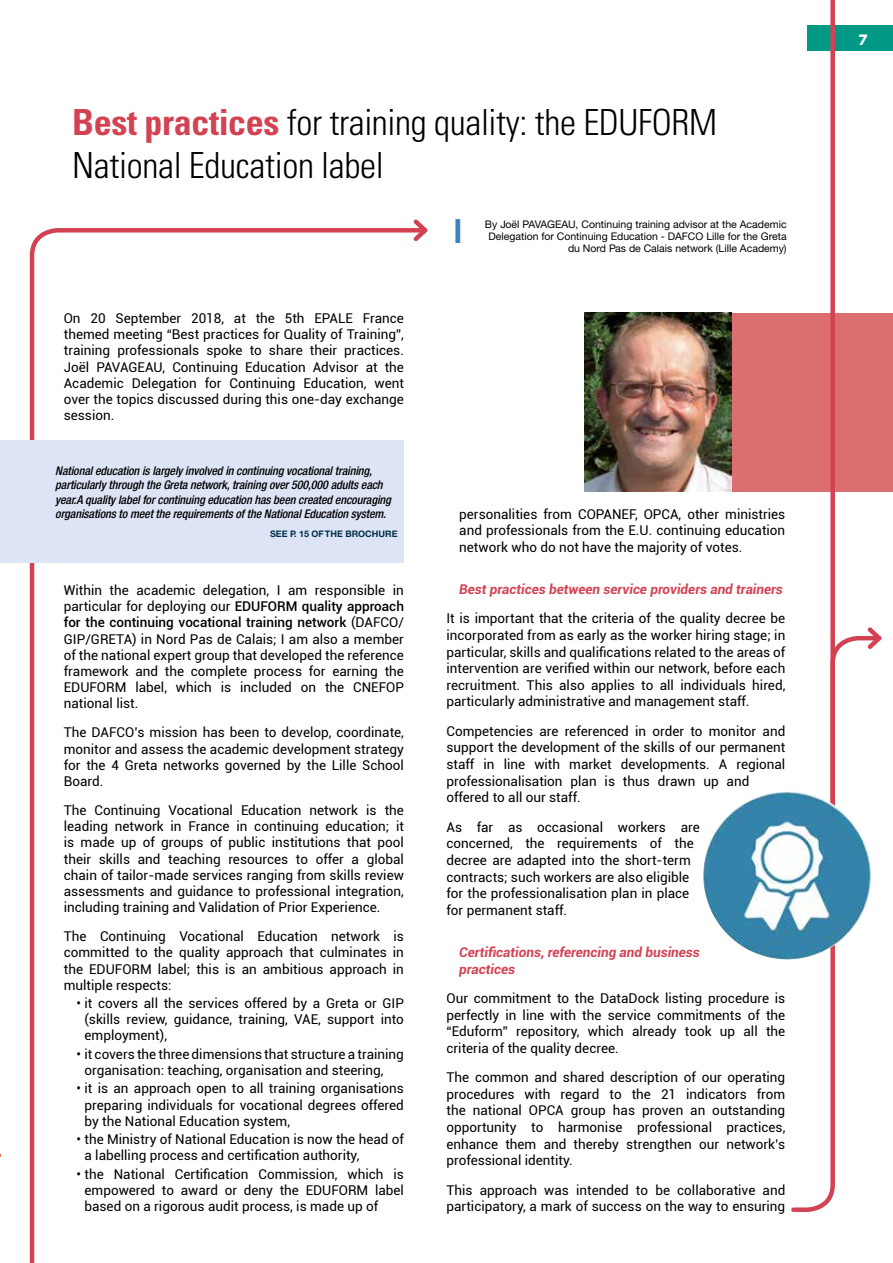
<style>
.page{position:relative;width:893px;height:1263px;background:#fff}
.page>*{position:absolute;margin:0;border:0;box-sizing:border-box;transform-origin:0 0}
.t1{font:300 condensed 36px/43.2px "Univers";letter-spacing:-.01em;color:#000}
.t2{font:700 15px "Novecentowide";color:#fff}
.t3{font:13.5px/16.2px "Roboto";color:#000;text-align:justify}
.t4{font:italic 700 13.5px/16.6px "Roboto";color:#d34252}
.t5{font:italic 500 condensed 12px/14.4px "Helvetica Neue";letter-spacing:-.01em;color:#000}
.t6{font:10.5px/12px "Helvetica Neue CE";color:#000;text-align:right}
.t7{font:700 9px "Helvetica Neue CE";color:#012f4c}
.s1{font-weight:700;color:#d34252}
.s2{font-weight:500}
</style>
<div class="page">
<div style="left:808px;top:26px;width:85px;height:25px;background:#009985"></div>
<div style="left:729px;top:313px;width:164px;height:178px;background:#dc6d70"></div>
<svg style="left:789px;top:0;width:48px;height:1212px"></svg>
<svg style="left:828px;top:623px;width:54px;height:183px"></svg>
<svg style="left:29px;top:228px;width:380px;height:1035px"></svg>
<svg style="left:409px;top:219px;width:19px;height:22px"></svg>
<div style="left:0;top:440px;width:404px;height:123px;background:#dde4f5"></div>
<img style="left:703px;top:791px;width:169px;height:168px;border-radius:84px">
<img style="left:584px;top:313px;width:147px;height:178px">
<h1 class="t1" style="left:72px;top:101px;width:646px"><span class="s1">Best practices</span> for training quality: the EDUFORM<br>National Education label</h1>
<p class="t3" style="left:64px;top:310px;width:342px">On 20 September 2018, at the 5th EPALE France themed meeting “Best practices for Quality of Training”, training professionals spoke to share their practices.<br>Joël PAVAGEAU, Continuing Education Advisor at the Academic Delegation for Continuing Education, went over the topics discussed during this one-day exchange session.</p>
<p class="t5" style="left:55px;top:463px;width:337px">National education is largely involved in continuing vocational training, particularly through the Greta network, training over 500,000 adults each year.A quality label for continuing education has been created encouraging organisations to meet the requirements of the National Education system.</p>
<p class="t7" style="left:270px;top:529px;width:129px">SEE P. 15 OF THE BROCHURE</p>
<p class="t3" style="left:64px;top:582px;width:342px">Within the academic delegation, I am responsible in particular for deploying our <span class="s2">EDUFORM quality approach for the continuing vocational training network</span> (DAFCO/ GIP/GRETA) in Nord Pas de Calais; I am also a member of the national expert group that developed the reference framework and the complete process for earning the EDUFORM label, which is included on the CNEFOP national list.</p>
<p class="t3" style="left:64px;top:724px;width:342px">The DAFCO’s mission has been to develop, coordinate, monitor and assess the academic development strategy for the 4 Greta networks governed by the Lille School Board.</p>
<p class="t3" style="left:64px;top:801px;width:342px">The Continuing Vocational Education network is the leading network in France in continuing education; it is made up of groups of public institutions that pool their skills and teaching resources to offer a global chain of tailor-made services ranging from skills review assessments and guidance to professional integration, including training and Validation of Prior Experience.</p>
<p class="t3" style="left:64px;top:928px;width:342px">The Continuing Vocational Education network is committed to the quality approach that culminates in the EDUFORM label; this is an ambitious approach in multiple respects:</p>
<p class="t3" style="left:84px;top:995px;width:321px;text-indent:-8px">• it covers all the services offered by a Greta or GIP (skills review, guidance, training, VAE, support into employment),</p>
<p class="t3" style="left:84px;top:1045px;width:321px;text-indent:-8px">• it covers the three dimensions that structure a training organisation: teaching, organisation and steering,</p>
<p class="t3" style="left:84px;top:1080px;width:321px;text-indent:-8px">• it is an approach open to all training organisations preparing individuals for vocational degrees offered by the National Education system,</p>
<p class="t3" style="left:84px;top:1131px;width:321px;text-indent:-8px">• the Ministry of National Education is now the head of a labelling process and certification authority,</p>
<p class="t3" style="left:84px;top:1165px;width:321px;text-indent:-8px">• the National Certification Commission, which is empowered to award or deny the EDUFORM label based on a rigorous audit process, is made up of</p>
<p class="t6" style="left:485px;top:219px;width:303px">By Joël PAVAGEAU, Continuing training advisor at the Academic<br>Delegation for Continuing Education - DAFCO Lille for the Greta du Nord Pas de Calais network (Lille Academy)</p>
<p class="t3" style="left:459px;top:505px;width:328px;line-height:16.6px">personalities from COPANEF, OPCA, other ministries and professionals from the E.U. continuing education network who do not have the majority of votes.</p>
<p class="t4" style="left:459px;top:580px;width:325px">Best practices between service providers and trainers</p>
<p class="t3" style="left:446px;top:610px;width:340px;line-height:16.6px">It is important that the criteria of the quality decree be incorporated from as early as the worker hiring stage; in particular, skills and qualifications related to the areas of intervention are verified within our network, before each recruitment. This also applies to all individuals hired, particularly administrative and management staff.</p>
<p class="t3" style="left:446px;top:722px;width:340px;line-height:16.6px;text-align:left">Competencies are referenced in order to monitor and support the development of the skills of our permanent staff in line with market developments. A regional professionalisation plan is thus drawn up and offered to all our staff.</p>
<p class="t3" style="left:446px;top:818px;width:255px;line-height:16.6px;text-align:left">As far as occasional workers are concerned, the requirements of the decree are adapted into the short-term contracts; such workers are also eligible for the professionalisation plan in place for permanent staff.</p>
<p class="t4" style="left:459px;top:943px;width:242px">Certifications, referencing and business practices</p>
<p class="t3" style="left:446px;top:989px;width:340px;line-height:16.6px">Our commitment to the DataDock listing procedure is perfectly in line with the service commitments of the “Eduform” repository, which already took up all the criteria of the quality decree.</p>
<p class="t3" style="left:446px;top:1068px;width:340px;line-height:16.6px">The common and shared description of our operating procedures with regard to the 21 indicators from the national OPCA group has proven an outstanding opportunity to harmonise professional practices, enhance them and thereby strengthen our network’s professional identity.</p>
<p class="t3" style="left:446px;top:1181px;width:340px;line-height:16.6px">This approach was intended to be collaborative and participatory, a mark of success on the way to ensuring</p>
<p class="t2" style="left:859px;top:30px;width:10px">7</p>
</div>
